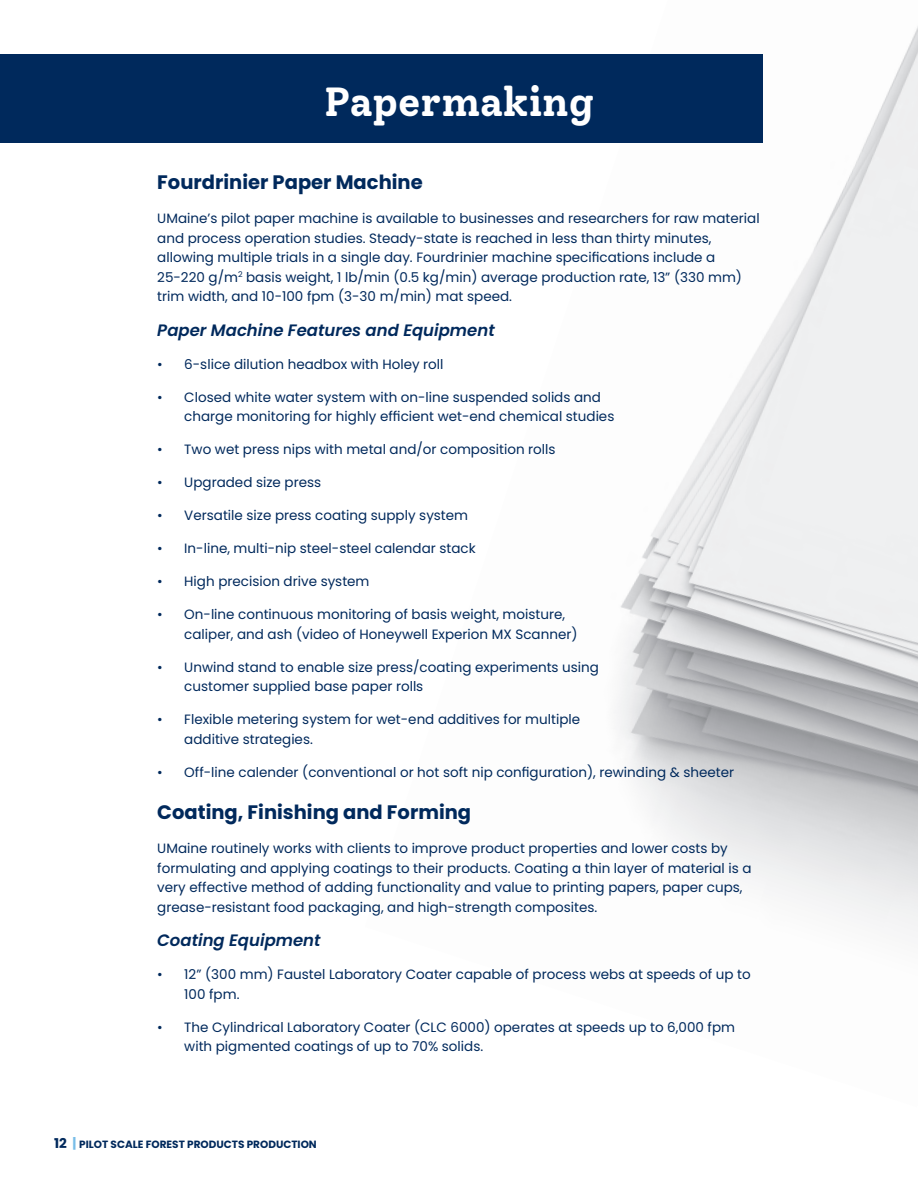
<style>
.page{position:relative;width:918px;height:1188px;background:#fff}
.page>*{position:absolute;margin:0;border:0;box-sizing:border-box;transform-origin:0 0}
.Header_Inside{font:700 40.5px "Solway";color:#fff}
.Content1{font:700 19.5px "Poppins";color:#00295c}
.Body{font:italic 600 16.5px "Poppins";color:#00295c}
.Content2{font:italic 600 16.5px "Poppins";color:#00295c}
.Body-2{font:13.5px/19.5px "Poppins";color:#00295c}
.t1{font:700 10.5px "Poppins";color:#00295c}
.s1{font-size:13.5px}
.s2{font-size:13.5px;color:#78bde8}
</style>
<div class="page">
<img style="left:617px;top:26px;width:301px;height:906px">
<div style="left:0;top:54px;width:763px;height:89px;background:#00295c"></div>
<p class="Header_Inside" style="left:324px;top:77px;width:271px">Papermaking</p>
<p class="Content1" style="left:157px;top:171px;width:267px">Fourdrinier Paper Machine</p>
<p class="Body-2" style="left:157px;top:209px;width:604px">UMaine’s pilot paper machine is available to businesses and researchers for raw material and process operation studies. Steady-state is reached in less than thirty minutes, allowing multiple trials in a single day. Fourdrinier machine specifications include a 25-220 g/m<sup>2</sup> basis weight, 1 lb/min (0.5 kg/min) average production rate, 13” (330 mm) trim width, and 10-100 fpm (3-30 m/min) mat speed.</p>
<p class="Body" style="left:157px;top:321px;width:339px">Paper Machine Features and Equipment</p>
<p class="Body-2" style="left:157px;top:355px;width:288px">• 6-slice dilution headbox with Holey roll</p>
<p class="Body-2" style="left:184px;top:388px;width:432px;text-indent:-27px">• Closed white water system with on-line suspended solids and charge monitoring for highly efficient wet-end chemical studies</p>
<p class="Body-2" style="left:157px;top:440px;width:400px">• Two wet press nips with metal and/or composition rolls</p>
<p class="Body-2" style="left:157px;top:473px;width:165px">• Upgraded size press</p>
<p class="Body-2" style="left:157px;top:506px;width:312px">• Versatile size press coating supply system</p>
<p class="Body-2" style="left:157px;top:539px;width:320px">• In-line, multi-nip steel-steel calendar stack</p>
<p class="Body-2" style="left:157px;top:572px;width:214px">• High precision drive system</p>
<p class="Body-2" style="left:184px;top:605px;width:395px;text-indent:-27px">• On-line continuous monitoring of basis weight, moisture, caliper, and ash (video of Honeywell Experion MX Scanner)</p>
<p class="Body-2" style="left:184px;top:658px;width:416px;text-indent:-27px">• Unwind stand to enable size press/coating experiments using customer supplied base paper rolls</p>
<p class="Body-2" style="left:184px;top:710px;width:397px;text-indent:-27px">• Flexible metering system for wet-end additives for multiple additive strategies.</p>
<p class="Body-2" style="left:157px;top:763px;width:578px">• Off-line calender (conventional or hot soft nip configuration), rewinding &amp; sheeter</p>
<p class="Content1" style="left:157px;top:801px;width:315px">Coating, Finishing and Forming</p>
<p class="Body-2" style="left:157px;top:839px;width:596px">UMaine routinely works with clients to improve product properties and lower costs by formulating and applying coatings to their products. Coating a thin layer of material is a very effective method of adding functionality and value to printing papers, paper cups, grease-resistant food packaging, and high-strength composites.</p>
<p class="Content2" style="left:157px;top:931px;width:165px">Coating Equipment</p>
<p class="Body-2" style="left:184px;top:965px;width:568px;text-indent:-27px">• 12” (300 mm) Faustel Laboratory Coater capable of process webs at speeds of up to<br>100 fpm.</p>
<p class="Body-2" style="left:184px;top:1018px;width:552px;text-indent:-27px">• The Cylindrical Laboratory Coater (CLC 6000) operates at speeds up to 6,000 fpm with pigmented coatings of up to 70% solids.</p>
<p class="t1" style="left:54px;top:1138px;width:264px"><span class="s1">12</span> <span class="s2">|</span> PILOT SCALE FOREST PRODUCTS PRODUCTION</p>
</div>
